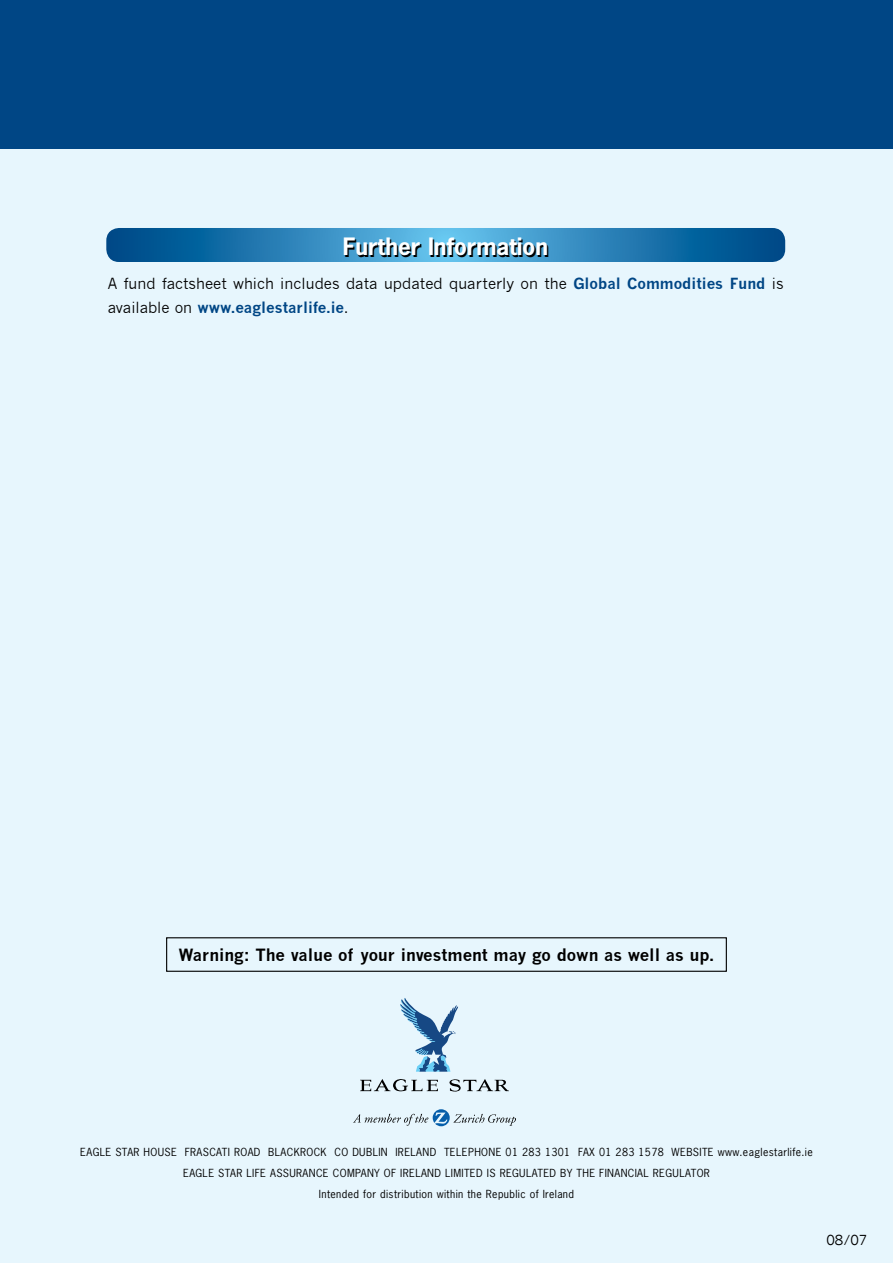
<style>
.page{position:relative;width:893px;height:1263px;background:#e7f6fd}
.page>*{position:absolute;margin:0;border:0;box-sizing:border-box;transform-origin:0 0}
.t1{font:700 22.5px "News Gothic";color:#000}
.t2{font:700 16.5px "News Gothic";color:#000}
.t3{font:15px/24px "News Gothic";color:#000}
.t4{font:13.5px "News Gothic";color:#000}
.t5{font:10.5px/21px "News Gothic";letter-spacing:.035em;color:#000;text-align:center}
.s1{font-weight:700;color:#004685}
.s2{font-size:14.25px}
</style>
<div class="page">
<div style="left:0;top:0;width:893px;height:149px;background:#004685"></div>
<svg style="left:106px;top:228px;width:679px;height:34px;background:#2b82b8"></svg>
<svg style="left:400px;top:998px;width:58px;height:74px"></svg>
<svg style="left:360px;top:1079px;width:78px;height:12px"></svg>
<svg style="left:449px;top:1079px;width:60px;height:13px"></svg>
<svg style="left:353px;top:1109px;width:163px;height:17px"></svg>
<div style="left:166px;top:937px;width:561px;height:35px;border:1px solid #000"></div>
<h1 class="t1" style="left:344px;top:234px;width:207px">Further Information</h1>
<h3 class="t3" style="left:108px;top:272px;width:677px">A fund factsheet which includes data updated quarterly on the <span class="s1">Global Commodities Fund</span> is available on <span class="s1">www.eaglestarlife.ie</span><span class="s2">.</span></h3>
<h2 class="t2" style="left:179px;top:945px;width:537px">Warning: The value of your investment may go down as well as up.</h2>
<p class="t5" style="left:80px;top:1141px;width:734px">EAGLE STAR HOUSE FRASCATI ROAD BLACKROCK CO DUBLIN IRELAND TELEPHONE 01 283 1301 FAX 01 283 1578 WEBSITE WWW.EAGLESTARLIFE.IE<br>EAGLE STAR LIFE ASSURANCE COMPANY OF IRELAND LIMITED IS REGULATED BY THE FINANCIAL REGULATOR<br>INTENDED FOR DISTRIBUTION WITHIN THE REPUBLIC OF IRELAND</p>
<p class="t4" style="left:826px;top:1232px;width:42px">08/07</p>
</div>
